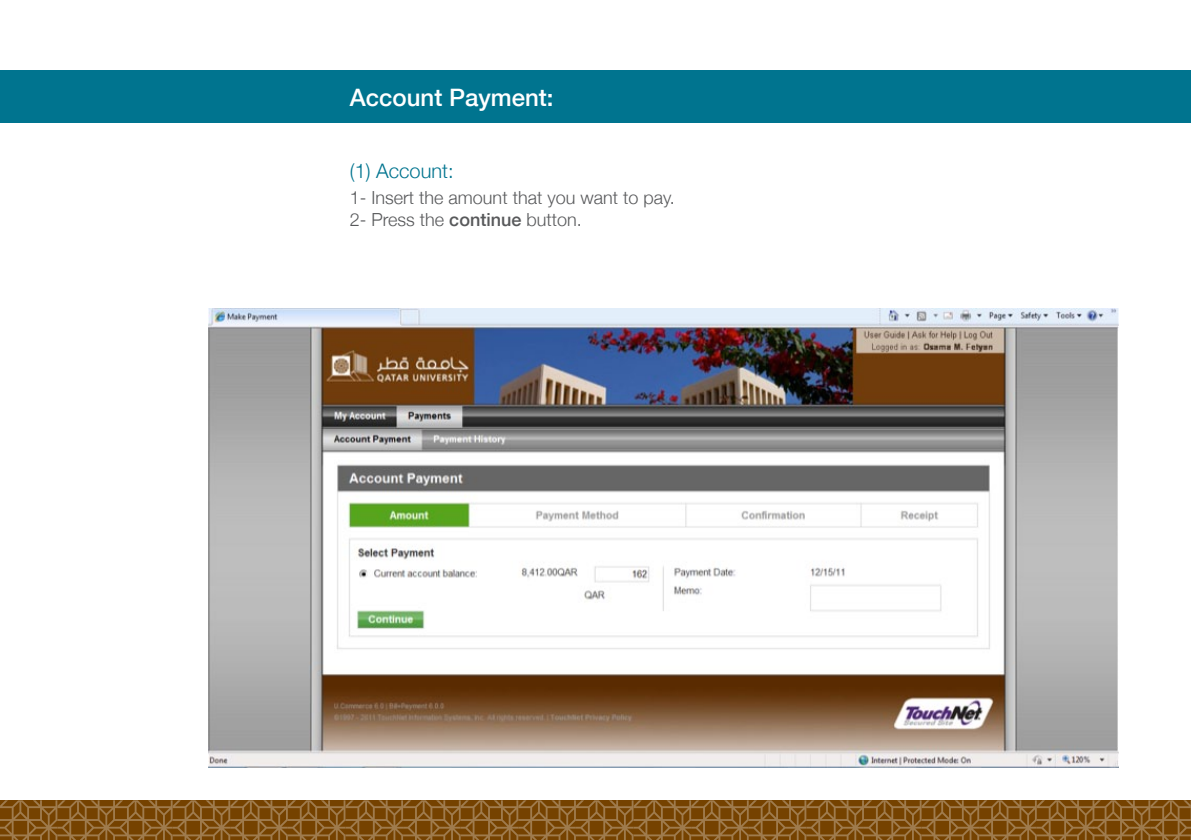
<style>
.page{position:relative;width:1191px;height:840px;background:#fff}
.page>*{position:absolute;margin:0;border:0;box-sizing:border-box;transform-origin:0 0}
.t1{font:500 24px "Helvetica Neue";color:#fff}
.t2{font:300 20px "Helvetica Neue";color:#00748f}
.t3{font:300 18px/21.6px "Helvetica Neue";color:#58595b}
.s1{font-weight:500}
</style>
<div class="page">
<div style="left:0;top:71px;width:1191px;height:52px;background:#00748f"></div>
<svg style="left:0;top:800px;width:1191px;height:39px;background:#83561b"></svg>
<img style="left:208px;top:308px;width:911px;height:459px">
<h1 class="t1" style="left:350px;top:78px;width:205px">Account Payment:</h1>
<p class="t2" style="left:350px;top:155px;width:105px">(1) Account:</p>
<p class="t3" style="left:350px;top:186px;width:326px">1- Insert the amount that you want to pay.<br>2- Press the <span class="s1">continue</span> button.</p>
</div>
